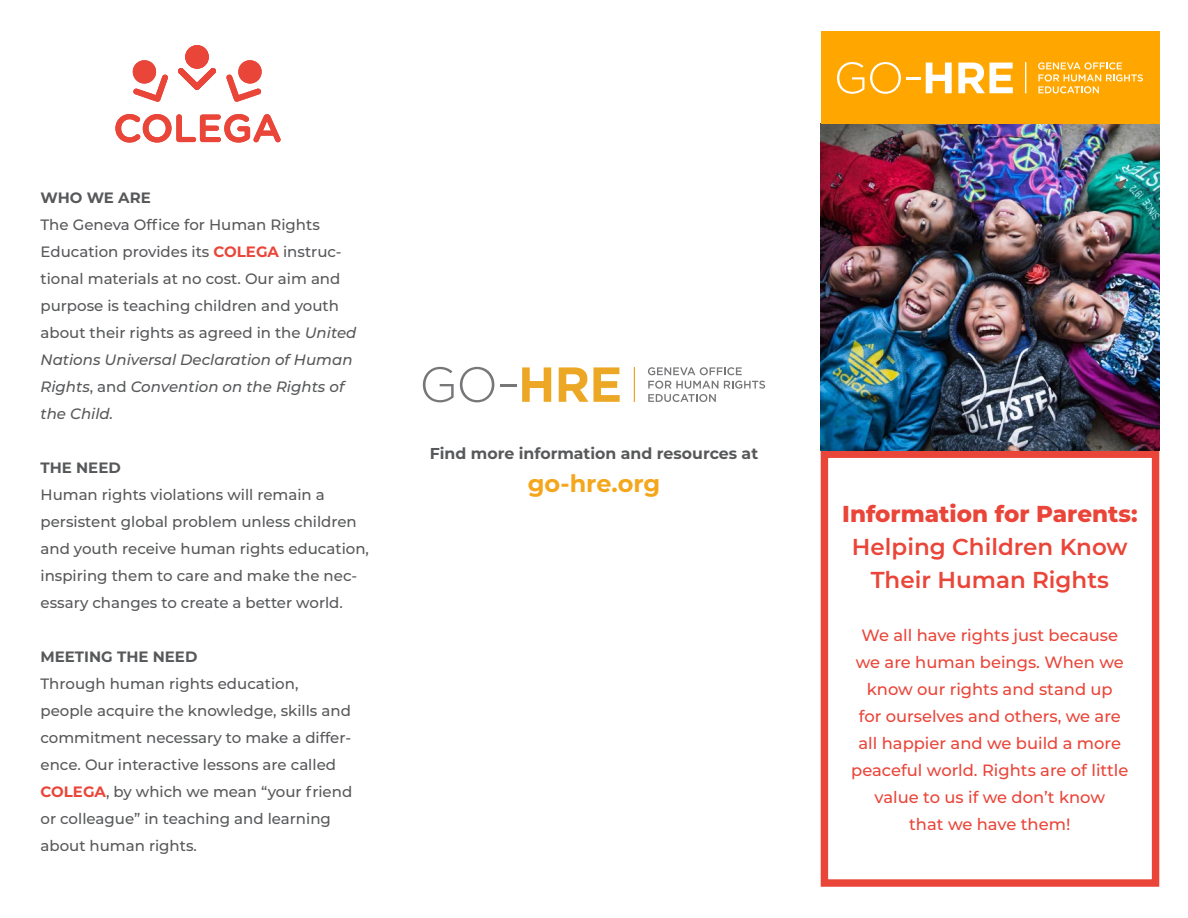
<style>
.page{position:relative;width:1188px;height:918px;background:#fff}
.page>*{position:absolute;margin:0;border:0;box-sizing:border-box;transform-origin:0 0}
.t1{font:700 24px "Montserrat";color:#f4a71d}
.t2{font:600 22.95px/33px "Montserrat";color:#ea4539;text-align:center}
.t3{font:800 22.95px "Montserrat";color:#ea4539}
.t4{font:500 16.35px/27px "Montserrat";color:#ea4539;text-align:center}
.t5{font:700 15.75px "Montserrat";color:#57585a}
.t6{font:500 15px/27px "Montserrat";color:#57585a}
.t7{font:700 15px "Montserrat";color:#57585a}
.s1{font-weight:700;color:#ea4539}
.s2{font-style:italic}
</style>
<div class="page">
<div style="left:185px;top:45px;width:24px;height:24px;background:#ea4539;border-radius:50%"></div>
<svg style="left:178px;top:68px;width:38px;height:22px"></svg>
<svg style="left:226px;top:60px;width:36px;height:42px"></svg>
<svg style="left:132px;top:60px;width:36px;height:42px"></svg>
<svg style="left:115px;top:114px;width:166px;height:29px"></svg>
<svg style="left:423px;top:367px;width:31px;height:35px"></svg>
<svg style="left:460px;top:367px;width:34px;height:35px"></svg>
<svg style="left:501px;top:367px;width:50px;height:35px"></svg>
<svg style="left:559px;top:367px;width:61px;height:35px"></svg>
<hr style="left:634px;top:367px;width:1px;height:35px;background:#eca825">
<svg style="left:648px;top:367px;width:94px;height:8px"></svg>
<svg style="left:724px;top:381px;width:41px;height:8px"></svg>
<svg style="left:648px;top:381px;width:70px;height:21px"></svg>
<div style="left:821px;top:451px;width:338px;height:436px;border:7px solid #ea4539"></div>
<img style="left:821px;top:124px;width:338px;height:327px">
<div style="left:821px;top:31px;width:338px;height:93px;background:#ffa700"></div>
<svg style="left:837px;top:62px;width:27px;height:32px"></svg>
<svg style="left:870px;top:62px;width:31px;height:32px"></svg>
<svg style="left:907px;top:63px;width:45px;height:30px"></svg>
<svg style="left:958px;top:63px;width:55px;height:30px"></svg>
<hr style="left:1026px;top:62px;width:1px;height:31px;background:#fff">
<svg style="left:1038px;top:62px;width:105px;height:31px"></svg>
<p class="t7" style="left:40px;top:187px;width:112px">WHO WE ARE</p>
<p class="t6" style="left:40px;top:210px;width:317px">The Geneva Office for Human Rights Education provides its <span class="s1">COLEGA</span> instruc&shy;tional materials at no cost. Our aim and purpose is teaching children and youth about their rights as agreed in the <span class="s2">United Nations Universal Declaration of Human Rights</span>, and <span class="s2">Convention on the Rights of the Child.</span></p>
<p class="t7" style="left:40px;top:457px;width:82px">THE NEED</p>
<p class="t6" style="left:40px;top:480px;width:330px">Human rights violations will remain a persistent global problem unless children and youth receive human rights education, inspiring them to care and make the nec&shy;essary changes to create a better world.</p>
<p class="t7" style="left:40px;top:646px;width:158px">MEETING THE NEED</p>
<p class="t6" style="left:40px;top:669px;width:313px">Through human rights education, people acquire the knowledge, skills and commitment necessary to make a differ&shy;ence. Our interactive lessons are called <span class="s1">COLEGA</span>, by which we mean “your friend or colleague” in teaching and learning about human rights.</p>
<p class="t5" style="left:430px;top:442px;width:330px">Find more information and resources at</p>
<p class="t1" style="left:528px;top:466px;width:134px">go-hre.org</p>
<p class="t3" style="left:842px;top:497px;width:297px">Information for Parents:</p>
<p class="t2" style="left:852px;top:530px;width:277px">Helping Children Know<br>Their Human Rights</p>
<p class="t4" style="left:851px;top:621px;width:279px">We all have rights just because we are human beings. When we know our rights and stand up<br>for ourselves and others, we are all happier and we build a more peaceful world. Rights are of little value to us if we don’t know<br>that we have them!</p>
</div>
